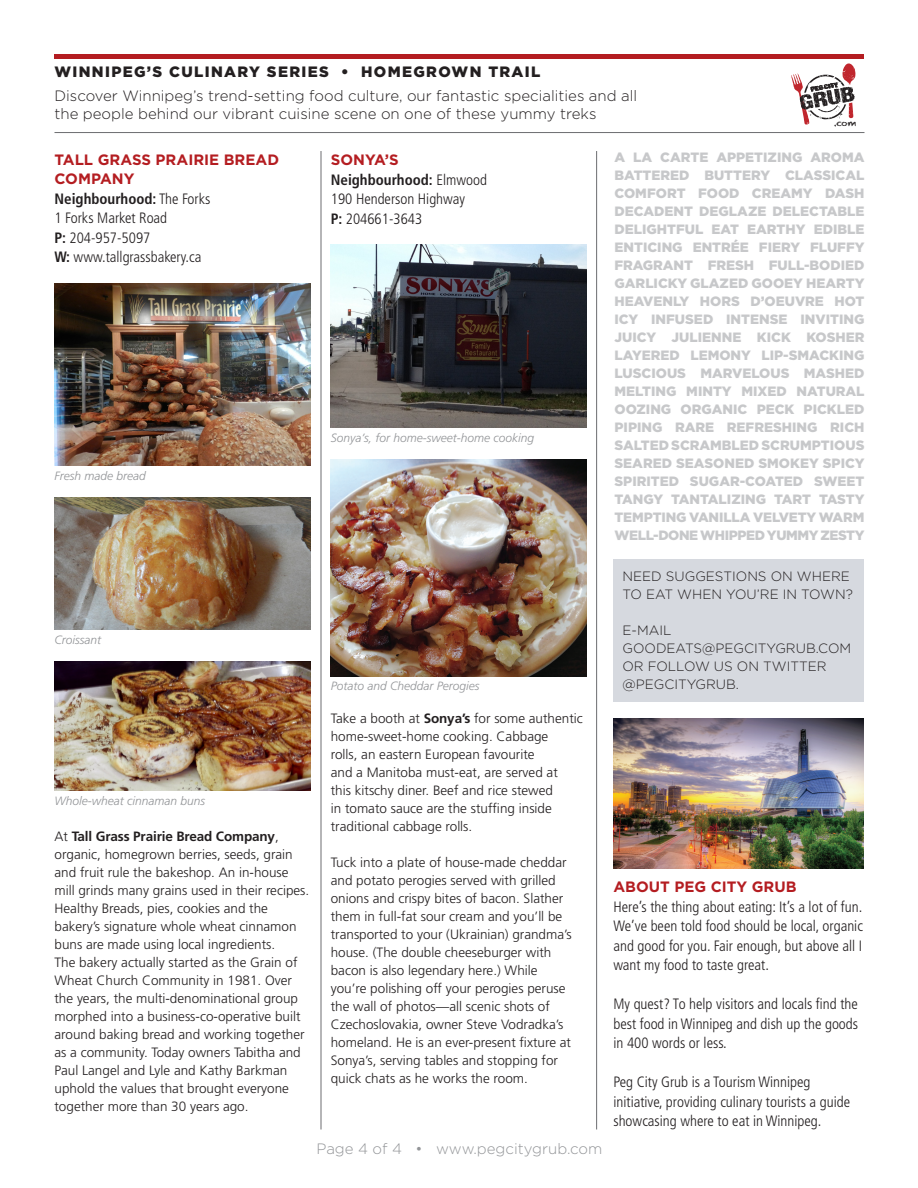
<style>
.page{position:relative;width:918px;height:1188px;background:#fff}
.page>*{position:absolute;margin:0;border:0;box-sizing:border-box;transform-origin:0 0}
.t1{font:300 condensed 15px/19.5px "Frutiger";color:#231f20}
.t2{font:300 15px/18px "Gotham";color:#231f20}
.t3{font:700 15px/19.5px "Gotham";color:#b41d21}
.t4{font:900 15px "Gotham";letter-spacing:.09em;color:#231f20}
.t5{font:300 15px "Gotham";color:#939598}
.t6{font:300 13.5px/18px "Frutiger";color:#231f20}
.t7{font:900 13.5px/18px "Gotham";letter-spacing:-.03em;color:#c7c8ca;text-align:justify}
.t8{font:300 13.5px/18px "Gotham";color:#231f20}
.t9{font:italic 300 12px "Frutiger";color:#939598}
.t10{font:8.55px "Chalkduster";color:#231f20}
.s1{font-weight:700}
</style>
<div class="page">
<hr style="left:54px;top:132px;width:810px;height:1px;background:#6c6d70">
<hr style="left:321px;top:151px;width:1px;height:979px;background:#6c6d70">
<hr style="left:596px;top:151px;width:1px;height:979px;background:#6c6d70">
<svg style="left:791px;top:63px;width:65px;height:62px"></svg>
<hr style="left:54px;top:54px;width:810px;height:4px;background:#b41d21">
<img style="left:331px;top:244px;width:256px;height:184px">
<img style="left:331px;top:459px;width:256px;height:217px">
<img style="left:54px;top:284px;width:256px;height:182px">
<img style="left:54px;top:498px;width:256px;height:132px">
<img style="left:54px;top:661px;width:256px;height:129px">
<div style="left:613px;top:559px;width:251px;height:143px;background:#d6d9df"></div>
<img style="left:613px;top:718px;width:251px;height:150px">
<p class="t4" style="left:55px;top:63px;width:487px">WINNIPEG’S CULINARY SERIES • HOMEGROWN TRAIL</p>
<p class="t2" style="left:54px;top:86px;width:584px">Discover Winnipeg’s trend-setting food culture, our fantastic specialities and all the people behind our vibrant cuisine scene on one of these yummy treks</p>
<p class="t3" style="left:331px;top:150px;width:69px">SONYA’S</p>
<p class="t1" style="left:331px;top:170px;width:158px"><span class="s1">Neighbourhood:</span> Elmwood<br>190 Henderson Highway<br><span class="s1">P:</span> 204661-3643</p>
<p class="t10" style="left:834px;top:118px;width:24px">.com</p>
<p class="t7" style="left:615px;top:148px;width:251px">A LA CARTE APPETIZING AROMA BATTERED BUTTERY CLASSICAL COMFORT FOOD CREAMY DASH DECADENT DEGLAZE DELECTABLE DELIGHTFUL EAT EARTHY EDIBLE ENTICING ENTRÉE FIERY FLUFFY FRAGRANT FRESH FULL-BODIED GARLICKY GLAZED GOOEY HEARTY HEAVENLY HORS D’OEUVRE HOT ICY INFUSED INTENSE INVITING JUICY JULIENNE KICK KOSHER LAYERED LEMONY LIP-SMACKING LUSCIOUS MARVELOUS MASHED MELTING MINTY MIXED NATURAL OOZING ORGANIC PECK PICKLED PIPING RARE REFRESHING RICH SALTED SCRAMBLED SCRUMPTIOUS SEARED SEASONED SMOKEY SPICY SPIRITED SUGAR-COATED SWEET TANGY TANTALIZING TART TASTY TEMPTING VANILLA VELVETY WARM WELL-DONE WHIPPED YUMMY ZESTY</p>
<p class="t3" style="left:54px;top:150px;width:226px">TALL GRASS PRAIRIE BREAD<br>COMPANY</p>
<p class="t1" style="left:54px;top:189px;width:157px"><span class="s1">Neighbourhood:</span> The Forks<br>1 Forks Market Road<br><span class="s1">P:</span> 204-957-5097<br><span class="s1">W:</span> www.tallgrassbakery.ca</p>
<p class="t9" style="left:331px;top:431px;width:205px">Sonya’s, for home-sweet-home cooking</p>
<p class="t9" style="left:54px;top:469px;width:93px">Fresh made bread</p>
<p class="t9" style="left:54px;top:633px;width:48px">Croissant</p>
<p class="t9" style="left:54px;top:794px;width:152px">Whole-wheat cinnaman buns</p>
<p class="t6" style="left:54px;top:827px;width:256px">At <span class="s1">Tall Grass Prairie Bread Company</span>, organic, homegrown berries, seeds, grain and fruit rule the bakeshop. An in-house mill grinds many grains used in their recipes.<br>Healthy Breads, pies, cookies and the bakery’s signature whole wheat cinnamon buns are made using local ingredients.<br>The bakery actually started as the Grain of Wheat Church Community in 1981. Over the years, the multi-denominational group morphed into a business-co-operative built around baking bread and working together as a community. Today owners Tabitha and Paul Langel and Lyle and Kathy Barkman uphold the values that brought everyone together more than 30 years ago.</p>
<p class="t9" style="left:331px;top:679px;width:150px">Potato and Cheddar Perogies</p>
<p class="t6" style="left:331px;top:709px;width:254px">Take a booth at <span class="s1">Sonya’s</span> for some authentic home-sweet-home cooking. Cabbage<br>rolls, an eastern European favourite<br>and a Manitoba must-eat, are served at<br>this kitschy diner. Beef and rice stewed<br>in tomato sauce are the stuffing inside traditional cabbage rolls.</p>
<p class="t6" style="left:331px;top:853px;width:242px">Tuck into a plate of house-made cheddar and potato perogies served with grilled onions and crispy bites of bacon. Slather them in full-fat sour cream and you’ll be transported to your (Ukrainian) grandma’s house. (The double cheeseburger with bacon is also legendary here.) While you’re polishing off your perogies peruse the wall of photos—all scenic shots of Czechoslovakia, owner Steve Vodradka’s homeland. He is an ever-present fixture at Sonya’s, serving tables and stopping for quick chats as he works the room.</p>
<p class="t5" style="left:317px;top:1139px;width:287px">Page 4 of 4 • www.pegcitygrub.com</p>
<p class="t8" style="left:622px;top:567px;width:232px">NEED SUGGESTIONS ON WHERE<br>TO EAT WHEN YOU’RE IN TOWN?</p>
<p class="t8" style="left:622px;top:621px;width:230px">E-MAIL<br>GOODEATS@PEGCITYGRUB.COM<br>OR FOLLOW US ON TWITTER @PEGCITYGRUB.</p>
<p class="t3" style="left:613px;top:877px;width:185px">ABOUT PEG CITY GRUB</p>
<p class="t1" style="left:613px;top:897px;width:251px;text-align:justify">Here’s the thing about eating: It’s a lot of fun.<br>We’ve been told food should be local, organic and good for you. Fair enough, but above all I want my food to taste great.</p>
<p class="t1" style="left:613px;top:995px;width:246px;text-align:justify">My quest? To help visitors and locals find the best food in Winnipeg and dish up the goods in 400 words or less.</p>
<p class="t1" style="left:613px;top:1073px;width:238px">Peg City Grub is a Tourism Winnipeg initiative, providing culinary tourists a guide showcasing where to eat in Winnipeg.</p>
</div>
